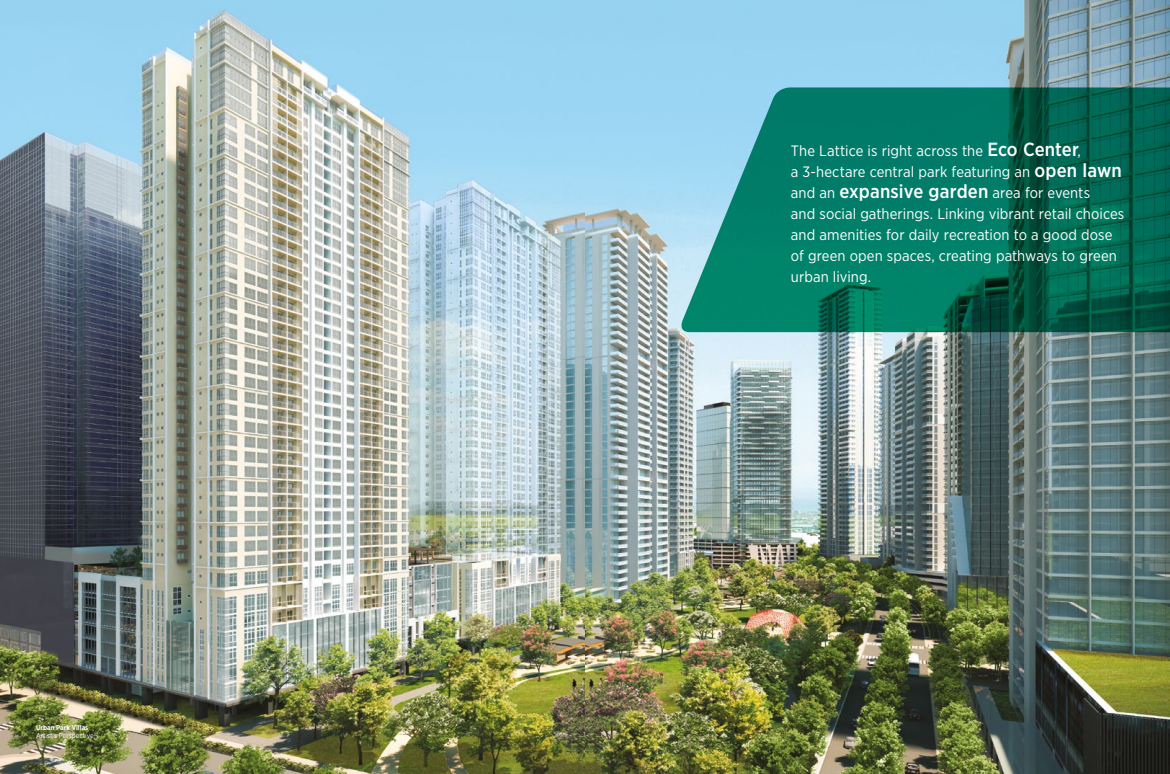
<style>
.page{position:relative;width:1170px;height:774px;background:#fff}
.page>*{position:absolute;margin:0;border:0;box-sizing:border-box;transform-origin:0 0}
.t1{font:15px/21px "Gotham Narrow";letter-spacing:.005em;color:#fff}
.t2{font:7px "Gotham Narrow";color:#fff}
.t3{font:700 7px "Gotham Narrow";color:#fff}
.s1{font-weight:500;font-size:19px}
</style>
<div class="page">
<img style="left:0;top:0;width:1170px;height:774px">
<svg style="left:678px;top:87px;width:492px;height:245px"></svg>
<p class="t3" style="left:36px;top:723px;width:54px">Urban Park Villas</p>
<p class="t2" style="left:36px;top:731px;width:59px">Artist’s Perspective</p>
<p class="t1" style="left:791px;top:140px;width:335px">The Lattice is right across the <span class="s1">Eco Center</span>,<br>a 3-hectare central park featuring an <span class="s1">open lawn </span>and an <span class="s1">expansive garden</span> area for events<br>and social gatherings. Linking vibrant retail choices and amenities for daily recreation to a good dose of green open spaces, creating pathways to green urban living.</p>
</div>
